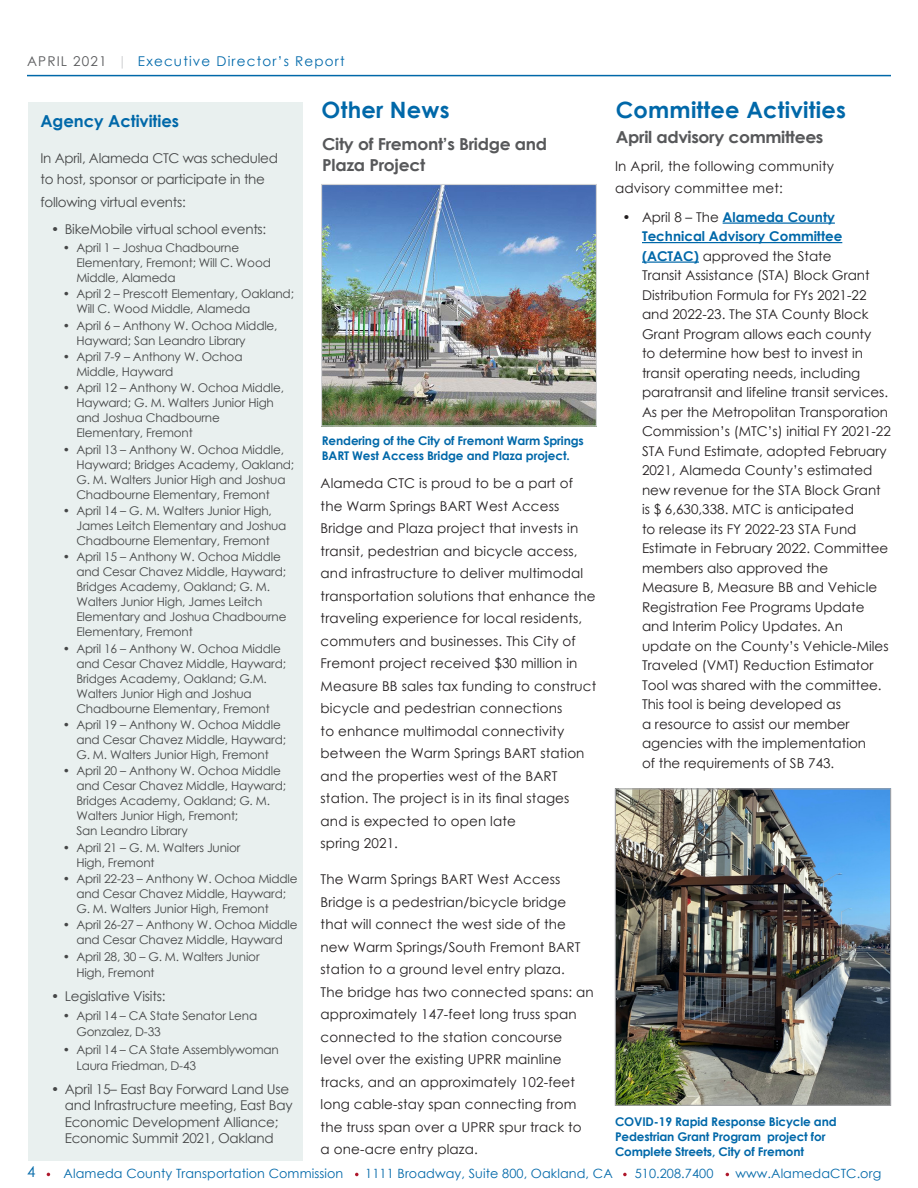
<style>
.page{position:relative;width:918px;height:1188px;background:#fff}
.page>*{position:absolute;margin:0;border:0;box-sizing:border-box;transform-origin:0 0}
.Article_hdr{font:700 22.5px "Century Gothic";letter-spacing:.01em;color:#0068a9}
.article_subhead{font:700 16.5px/21px "Century Gothic";letter-spacing:-.02em;color:#57585a;scale:1.04 1}
.Sidebar_hdr{font:700 16.5px "Century Gothic";letter-spacing:-.005em;color:#0068a9}
.t1{font:15px "Century Gothic";color:#0068a9}
.NN_Main_Body{font:13.5px/19.5px "Century Gothic";letter-spacing:.01em;color:#231f20}
.sidebar_body{font:13.5px/16.5px "Century Gothic";letter-spacing:-.015em;color:#454647}
.body{font:13.5px/22.5px "Century Gothic";letter-spacing:.015em;color:#231f20}
.t2{font:13.5px "Century Gothic";letter-spacing:.09em;color:#0069aa}
.t3{font:12.75px "Century Gothic";letter-spacing:.01em;color:#0068a9}
.t4{font:12px/15px "Century Gothic";letter-spacing:-.015em;color:#454647}
.Article_hdr-2{font:700 12px/15px "Century Gothic";letter-spacing:-.01em;color:#0068a9}
.s1{color:#57585a}
.s2{color:#cdced0}
.s3{font-weight:700;color:#0068a9}
</style>
<div class="page">
<hr style="left:27px;top:75px;width:864px;height:1px;background:#0068a9">
<svg style="left:623px;top:1173px;width:4px;height:3px"></svg>
<svg style="left:355px;top:1173px;width:4px;height:3px"></svg>
<div style="left:28px;top:102px;width:275px;height:1059px;background:#e6eeed"></div>
<hr style="left:723px;top:223px;width:112px;height:1px;background:#0068a9">
<hr style="left:642px;top:242px;width:200px;height:1px;background:#0068a9">
<hr style="left:642px;top:262px;width:57px;height:1px;background:#0068a9">
<img style="left:323px;top:186px;width:272px;height:239px">
<div style="left:321px;top:184px;width:276px;height:243px;border:1px solid #d1d2d4"></div>
<img style="left:617px;top:790px;width:272px;height:314px">
<div style="left:615px;top:788px;width:276px;height:318px;border:1px solid #a0a1a5"></div>
<p class="t2" style="left:27px;top:51px;width:319px"><span class="s1">APRIL 2021</span> <span class="s2">|</span> Executive Director’s Report</p>
<p class="Sidebar_hdr" style="left:40px;top:109px;width:140px">Agency Activities</p>
<p class="sidebar_body" style="left:40px;top:148px;width:239px;line-height:21px">In April, Alameda CTC was scheduled to host, sponsor or participate in the</p>
<p class="sidebar_body" style="left:40px;top:193px;width:147px">following virtual events:</p>
<p class="sidebar_body" style="left:51px;top:221px;width:217px">• BikeMobile virtual school events:</p>
<p class="t4" style="left:76px;top:240px;width:196px;text-indent:-14px">• April 1 – Joshua Chadbourne<br>Elementary, Fremont; Will C. Wood<br>Middle, Alameda</p>
<p class="t4" style="left:76px;top:286px;width:219px;text-indent:-14px">• April 2 – Prescott Elementary, Oakland;<br>Will C. Wood Middle, Alameda</p>
<p class="t4" style="left:76px;top:318px;width:203px;text-indent:-14px">• April 6 – Anthony W. Ochoa Middle,<br>Hayward; San Leandro Library</p>
<p class="t4" style="left:76px;top:349px;width:168px;text-indent:-14px">• April 7-9 – Anthony W. Ochoa<br>Middle, Hayward</p>
<p class="t4" style="left:76px;top:380px;width:209px;text-indent:-14px">• April 12 – Anthony W. Ochoa Middle,<br>Hayward; G. M. Walters Junior High and Joshua Chadbourne<br>Elementary, Fremont</p>
<p class="t4" style="left:76px;top:442px;width:219px;text-indent:-14px">• April 13 – Anthony W. Ochoa Middle, Hayward; Bridges Academy, Oakland; G. M. Walters Junior High and Joshua Chadbourne Elementary, Fremont</p>
<p class="t4" style="left:76px;top:503px;width:212px;text-indent:-14px">• April 14 – G. M. Walters Junior High,<br>James Leitch Elementary and Joshua<br>Chadbourne Elementary, Fremont</p>
<p class="t4" style="left:76px;top:549px;width:212px;text-indent:-14px">• April 15 – Anthony W. Ochoa Middle and Cesar Chavez Middle, Hayward;<br>Bridges Academy, Oakland; G. M.<br>Walters Junior High, James Leitch<br>Elementary and Joshua Chadbourne<br>Elementary, Fremont</p>
<p class="t4" style="left:76px;top:641px;width:211px;text-indent:-14px">• April 16 – Anthony W. Ochoa Middle and Cesar Chavez Middle, Hayward;<br>Bridges Academy, Oakland; G.M.<br>Walters Junior High and Joshua<br>Chadbourne Elementary, Fremont</p>
<p class="t4" style="left:76px;top:717px;width:211px;text-indent:-14px">• April 19 – Anthony W. Ochoa Middle and Cesar Chavez Middle, Hayward;<br>G. M. Walters Junior High, Fremont</p>
<p class="t4" style="left:76px;top:763px;width:211px;text-indent:-14px">• April 20 – Anthony W. Ochoa Middle and Cesar Chavez Middle, Hayward;<br>Bridges Academy, Oakland; G. M.<br>Walters Junior High, Fremont;<br>San Leandro Library</p>
<p class="t4" style="left:76px;top:840px;width:165px;text-indent:-14px">• April 21 – G. M. Walters Junior<br>High, Fremont</p>
<p class="t4" style="left:76px;top:871px;width:223px;text-indent:-14px">• April 22-23 – Anthony W. Ochoa Middle and Cesar Chavez Middle, Hayward;<br>G. M. Walters Junior High, Fremont</p>
<p class="t4" style="left:63px;top:917px;width:236px;text-align:center">• April 26-27 – Anthony W. Ochoa Middle and Cesar Chavez Middle, Hayward</p>
<p class="t4" style="left:76px;top:948px;width:185px;line-height:16.5px;text-indent:-14px">• April 28, 30 – G. M. Walters Junior<br>High, Fremont</p>
<p class="sidebar_body" style="left:51px;top:987px;width:116px">• Legislative Visits:</p>
<p class="t4" style="left:76px;top:1007px;width:182px;line-height:16.5px;text-indent:-14px">• April 14 – CA State Senator Lena<br>Gonzalez, D-33</p>
<p class="t4" style="left:76px;top:1041px;width:204px;line-height:16.5px;text-indent:-14px">• April 14 – CA State Assemblywoman<br>Laura Friedman, D-43</p>
<p class="sidebar_body" style="left:65px;top:1080px;width:229px;text-indent:-14px">• April 15– East Bay Forward Land Use and Infrastructure meeting, East Bay Economic Development Alliance; Economic Summit 2021, Oakland</p>
<p class="Article_hdr" style="left:322px;top:92px;width:130px">Other News</p>
<p class="Article_hdr" style="left:616px;top:92px;width:232px">Committee Activities</p>
<p class="article_subhead" style="left:322px;top:132px;width:218px">City of Fremont’s Bridge and<br>Plaza Project</p>
<p class="Article_hdr-2" style="left:322px;top:433px;width:263px">Rendering of the City of Fremont Warm Springs<br>BART West Access Bridge and Plaza project.</p>
<p class="NN_Main_Body" style="left:321px;top:472px;width:277px;line-height:22.5px">Alameda CTC is proud to be a part of the Warm Springs BART West Access Bridge and Plaza project that invests in transit, pedestrian and bicycle access, and infrastructure to deliver multimodal transportation solutions that enhance the traveling experience for local residents, commuters and businesses. This City of Fremont project received $30 million in Measure BB sales tax funding to construct bicycle and pedestrian connections<br>to enhance multimodal connectivity between the Warm Springs BART station and the properties west of the BART station. The project is in its final stages and is expected to open late<br>spring 2021.</p>
<p class="NN_Main_Body" style="left:321px;top:868px;width:275px;line-height:22.5px">The Warm Springs BART West Access Bridge is a pedestrian/bicycle bridge that will connect the west side of the new Warm Springs/South Fremont BART station to a ground level entry plaza.<br>The bridge has two connected spans: an approximately 147-feet long truss span connected to the station concourse level over the existing UPRR mainline tracks, and an approximately 102-feet long cable-stay span connecting from the truss span over a UPRR spur track to a one-acre entry plaza.</p>
<p class="article_subhead" style="left:616px;top:126px;width:201px">April advisory committees</p>
<p class="body" style="left:615px;top:155px;width:221px">In April, the following community advisory committee met:</p>
<p class="NN_Main_Body" style="left:642px;top:207px;width:250px;text-indent:-20px">• April 8 – The <span class="s3">Alameda County Technical Advisory Committee (ACTAC)</span> approved the State<br>Transit Assistance (STA) Block Grant Distribution Formula for FYs 2021-22 and 2022-23. The STA County Block Grant Program allows each county<br>to determine how best to invest in transit operating needs, including paratransit and lifeline transit services.<br>As per the Metropolitan Transporation Commission’s (MTC’s) initial FY 2021-22<br>STA Fund Estimate, adopted February 2021, Alameda County’s estimated new revenue for the STA Block Grant is $ 6,630,338. MTC is anticipated<br>to release its FY 2022-23 STA Fund Estimate in February 2022. Committee members also approved the<br>Measure B, Measure BB and Vehicle Registration Fee Programs Update and Interim Policy Updates. An update on the County’s Vehicle-Miles Traveled (VMT) Reduction Estimator Tool was shared with the committee.<br>This tool is being developed as<br>a resource to assist our member agencies with the implementation<br>of the requirements of SB 743.</p>
<p class="Article_hdr-2" style="left:615px;top:1113px;width:223px">COVID-19 Rapid Response Bicycle and<br>Pedestrian Grant Program project for<br>Complete Streets, City of Fremont</p>
<p class="t1" style="left:27px;top:1161px;width:10px">4</p>
<p class="t3" style="left:64px;top:1165px;width:281px">Alameda County Transportation Commission</p>
<p class="t3" style="left:365px;top:1165px;width:249px">1111 Broadway, Suite 800, Oakland, CA</p>
<p class="t3" style="left:635px;top:1165px;width:80px">510.208.7400</p>
<p class="t3" style="left:735px;top:1165px;width:147px">www.AlamedaCTC.org</p>
</div>
